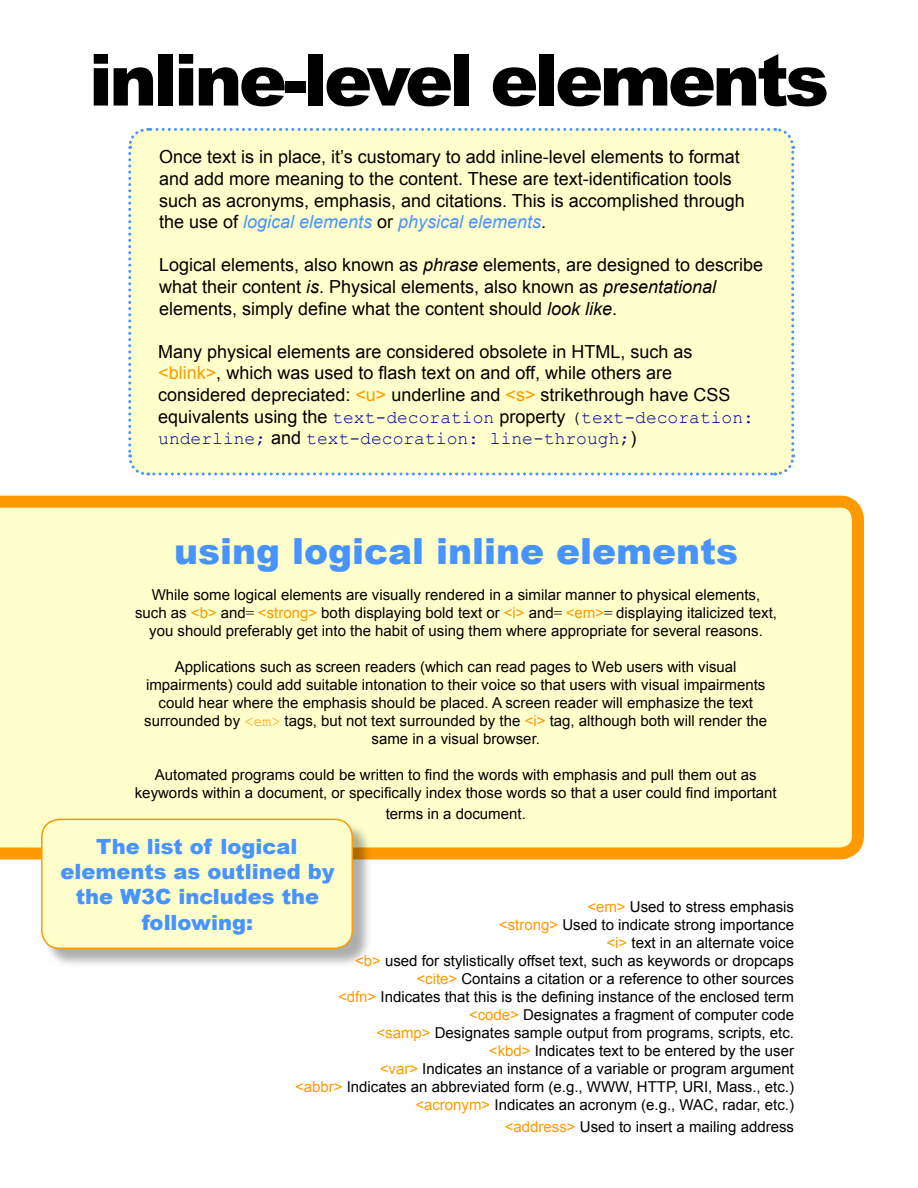
<style>
.page{position:relative;width:918px;height:1188px;background:#fff}
.page>*{position:absolute;margin:0;border:0;box-sizing:border-box;transform-origin:0 0}
.t1{font:900 72px "Arial";letter-spacing:-.05em;color:#000}
.t2{font:900 36px "Arial";color:#4793ff}
.t3{font:900 21px/25.2px "Arial";color:#4793ff;text-align:center}
.t4{font:18px/21.6px "Arial";color:#000}
.t5{font:18px/21.6px "Courier New";color:#009}
.t6{font:15px/18px "Arial";color:#000;text-align:center}
.s1{font-style:italic;color:#4793ff}
.s2{font-style:italic}
.s3{color:#f90}
.s4{font-family:"Arial";color:#000}
.s5{color:#000}
.s6{font-family:"Courier New";color:#f90}
</style>
<div class="page">
<div style="left:128px;top:127px;width:668px;height:349px;background:#ffc"></div>
<svg style="left:0;top:496px;width:864px;height:363px;background:#fff8be"></svg>
<div style="left:43px;top:820px;width:329px;height:148px;background:#000;opacity:.32"></div>
<div style="left:42px;top:819px;width:310px;height:129px;background:#ffc;border-radius:18px"></div>
<div style="left:41px;top:819px;width:312px;height:130px;border:2px solid #f90;border-radius:18px"></div>
<h1 class="t1" style="left:89px;top:28px;width:742px">inline-level elements</h1>
<p class="t4" style="left:159px;top:147px;width:587px">Once text is in place, it’s customary to add inline-level elements to format and add more meaning to the content. These are text-identification tools such as acronyms, emphasis, and citations. This is accomplished through the use of <span class="s1">logical elements</span> or <span class="s1">physical elements</span>.</p>
<p class="t4" style="left:159px;top:255px;width:606px">Logical elements, also known as <span class="s2">phrase</span> elements, are designed to describe what their content <span class="s2">is</span>. Physical elements, also known as <span class="s2">presentational </span>elements, simply define what the content should <span class="s2">look like</span>.</p>
<p class="t4" style="left:158px;top:341px;width:574px">Many physical elements are considered obsolete in HTML, such as <span class="s3">&lt;blink&gt;</span>, which was used to flash text on and off, while others are considered depreciated: <span class="s3">&lt;u&gt;</span> underline and <span class="s3">&lt;s&gt;</span> strikethrough have CSS</p>
<p class="t5" style="left:158px;top:406px;width:597px"><span class="s4">equivalents using the</span> text-decoration <span class="s4">property</span> <span class="s5">(</span>text-decoration: underline; <span class="s4">and</span> text-decoration: line-through;<span class="s4">)</span></p>
<h2 class="t2" style="left:174px;top:525px;width:566px">using logical inline elements</h2>
<p class="t6" style="left:135px;top:586px;width:644px">While some logical elements are visually rendered in a similar manner to physical elements, such as <span class="s3">&lt;b&gt;</span> and <span class="s3">&lt;strong&gt;</span> both displaying bold text or <span class="s3">&lt;i&gt;</span> and <span class="s3">&lt;em&gt;</span> displaying italicized text, you should preferably get into the habit of using them where appropriate for several reasons.</p>
<p class="t6" style="left:144px;top:658px;width:625px">Applications such as screen readers (which can read pages to Web users with visual impairments) could add suitable intonation to their voice so that users with visual impairments could hear where the emphasis should be placed. A screen reader will emphasize the text surrounded by <span class="s6">&lt;em&gt;</span> tags, but not text surrounded by the <span class="s3">&lt;i&gt;</span> tag, although both will render the same in a visual browser.</p>
<p class="t6" style="left:135px;top:766px;width:643px">Automated programs could be written to find the words with emphasis and pull them out as keywords within a document, or specifically index those words so that a user could find important</p>
<p class="t6" style="left:386px;top:805px;width:142px">terms in a document.</p>
<h3 class="t3" style="left:60px;top:833px;width:276px">The list of logical elements as outlined by the W3C includes the following:</h3>
<p class="t6" style="left:295px;top:898px;width:501px;text-align:right"><span class="s3">&lt;em&gt;</span> Used to stress emphasis<br><span class="s3">&lt;strong&gt;</span> Used to indicate strong importance<br><span class="s3">&lt;i&gt;</span> text in an alternate voice<br><span class="s3">&lt;b&gt;</span> used for stylistically offset text, such as keywords or dropcaps<br><span class="s3">&lt;cite&gt;</span> Contains a citation or a reference to other sources<br><span class="s3">&lt;dfn&gt;</span> Indicates that this is the defining instance of the enclosed term <span class="s3">&lt;code&gt;</span> Designates a fragment of computer code<br><span class="s3">&lt;samp&gt;</span> Designates sample output from programs, scripts, etc.<br><span class="s3">&lt;kbd&gt;</span> Indicates text to be entered by the user<br><span class="s3">&lt;var&gt;</span> Indicates an instance of a variable or program argument<br><span class="s3">&lt;abbr&gt;</span> Indicates an abbreviated form (e.g., WWW, HTTP, URI, Mass., etc.) <span class="s3">&lt;acronym&gt;</span> Indicates an acronym (e.g., WAC, radar, etc.)</p>
<p class="t6" style="left:505px;top:1118px;width:291px"><span class="s3">&lt;address&gt;</span> Used to insert a mailing address</p>
</div>
